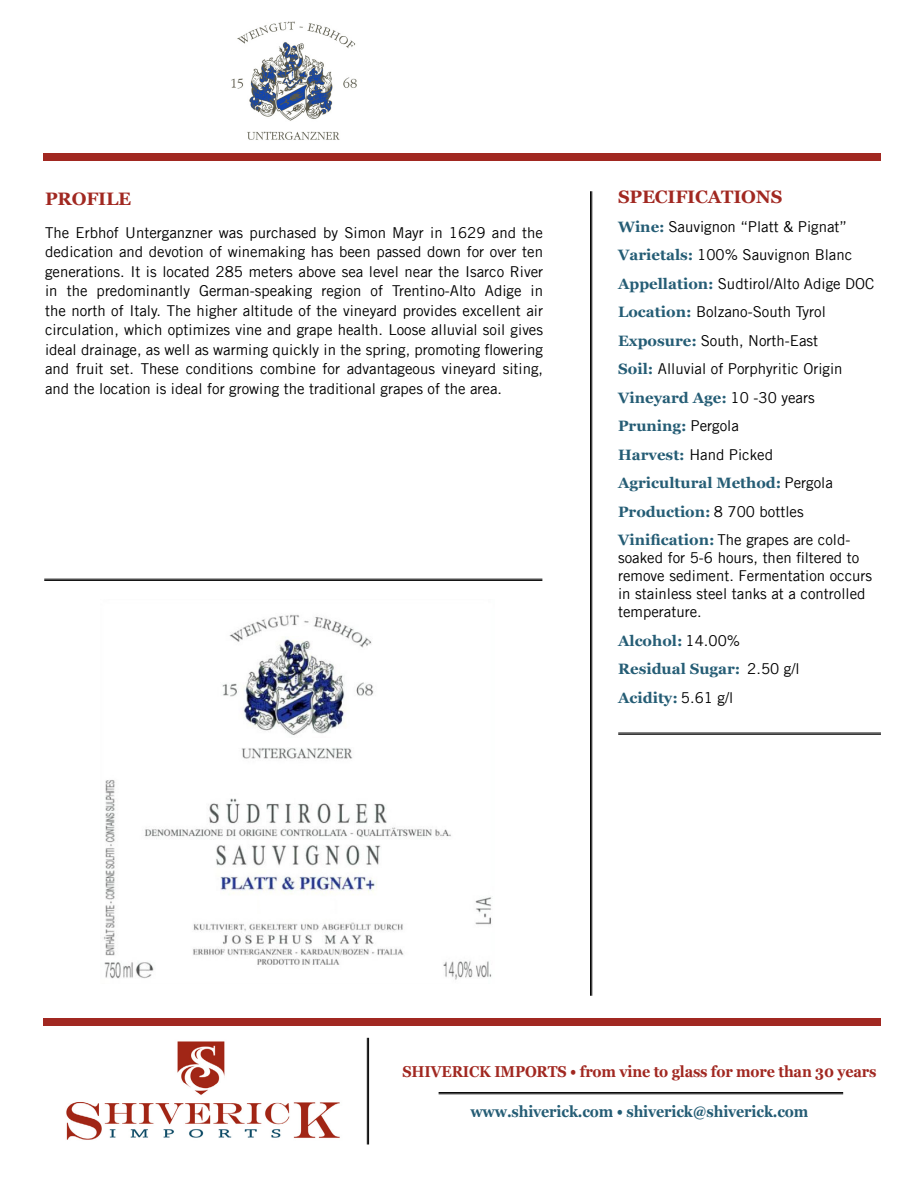
<style>
.page{position:relative;width:918px;height:1188px;background:#fff}
.page>*{position:absolute;margin:0;border:0;box-sizing:border-box;transform-origin:0 0}
.t1{font:700 18px "Georgia";letter-spacing:-.01em;color:#a12821}
.t2{font:700 15.75px "Georgia";letter-spacing:-.01em;color:#a12821;scale:.91 1}
.t3{font:700 15.75px "Georgia";letter-spacing:-.01em;color:#255d75;scale:.91 1}
.t4{font:15px/19.5px "Trade Gothic LT";color:#000}
.t5{font:700 15px/28.5px "Georgia";color:#255d75}
.s1{font-family:"Georgia";font-weight:700;color:#255d75}
.s2{font-family:"Trade Gothic LT";font-weight:400;color:#000}
</style>
<div class="page">
<img style="left:231px;top:21px;width:126px;height:119px">
<img style="left:104px;top:614px;width:388px;height:366px">
<hr style="left:618px;top:733px;width:263px;height:1px;background:#000">
<hr style="left:618px;top:734px;width:263px;height:1px;background:#000">
<hr style="left:439px;top:1092px;width:404px;height:1px;background:#000">
<hr style="left:439px;top:1094px;width:404px;height:1px;background:#000">
<div style="left:44px;top:153px;width:837px;height:7px;background:#a12821"></div>
<hr style="left:44px;top:579px;width:498px;height:1px;background:#000">
<hr style="left:44px;top:580px;width:498px;height:1px;background:#000">
<div style="left:44px;top:1018px;width:837px;height:7px;background:#a12821"></div>
<img style="left:66px;top:1041px;width:274px;height:99px">
<hr style="left:590px;top:191px;width:1px;height:805px;background:#000">
<hr style="left:592px;top:191px;width:1px;height:805px;background:#000">
<hr style="left:367px;top:1038px;width:1px;height:106px;background:#000">
<hr style="left:368px;top:1038px;width:1px;height:106px;background:#000">
<p class="t1" style="left:45px;top:185px;width:88px">PROFILE</p>
<p class="t4" style="left:45px;top:223px;width:500px;text-align:justify">The Erbhof Unterganzner was purchased by Simon Mayr in 1629 and the dedication and devotion of winemaking has been passed down for over ten generations. It is located 285 meters above sea level near the Isarco River in the predominantly German-speaking region of Trentino-Alto Adige in the north of Italy. The higher altitude of the vineyard provides excellent air circulation, which optimizes vine and grape health. Loose alluvial soil gives ideal drainage, as well as warming quickly in the spring, promoting flowering and fruit set. These conditions combine for advantageous vineyard siting, and the location is ideal for growing the traditional grapes of the area.</p>
<p class="t1" style="left:618px;top:184px;width:166px">SPECIFICATIONS</p>
<p class="t4" style="left:618px;top:212px;width:258px;line-height:28.5px"><span class="s1">Wine:</span> Sauvignon “Platt &amp; Pignat” <span class="s1">Varietals:</span> 100% Sauvignon Blanc <span class="s1">Appellation:</span> Sudtirol/Alto Adige DOC <span class="s1">Location:</span> Bolzano-South Tyrol <span class="s1">Exposure:</span> South, North-East<br><span class="s1">Soil:</span> Alluvial of Porphyritic Origin</p>
<p class="t5" style="left:618px;top:383px;width:198px">Vineyard Age: <span class="s2">10 -30 years<br></span>Pruning: <span class="s2">Pergola</span></p>
<p class="t4" style="left:618px;top:445px;width:157px"><span class="s1">Harvest:</span> Hand Picked</p>
<p class="t5" style="left:618px;top:468px;width:216px">Agricultural Method: <span class="s2">Pergola<br></span>Production: <span class="s2">8 700 bottles</span></p>
<p class="t4" style="left:618px;top:531px;width:256px;line-height:18px"><span class="s1">Vinification:</span> The grapes are cold&shy;soaked for 5-6 hours, then filtered to remove sediment. Fermentation occurs in stainless steel tanks at a controlled temperature.</p>
<p class="t5" style="left:618px;top:626px;width:183px">Alcohol: <span class="s2">14.00%<br></span>Residual Sugar: <span class="s2">2.50 g/l<br></span>Acidity: <span class="s2">5.61 g/l</span></p>
<p class="t2" style="left:402px;top:1060px;width:523px">SHIVERICK IMPORTS • from vine to glass for more than 30 years</p>
<p class="t3" style="left:470px;top:1100px;width:373px">www.shiverick.com • shiverick@shiverick.com</p>
</div>
